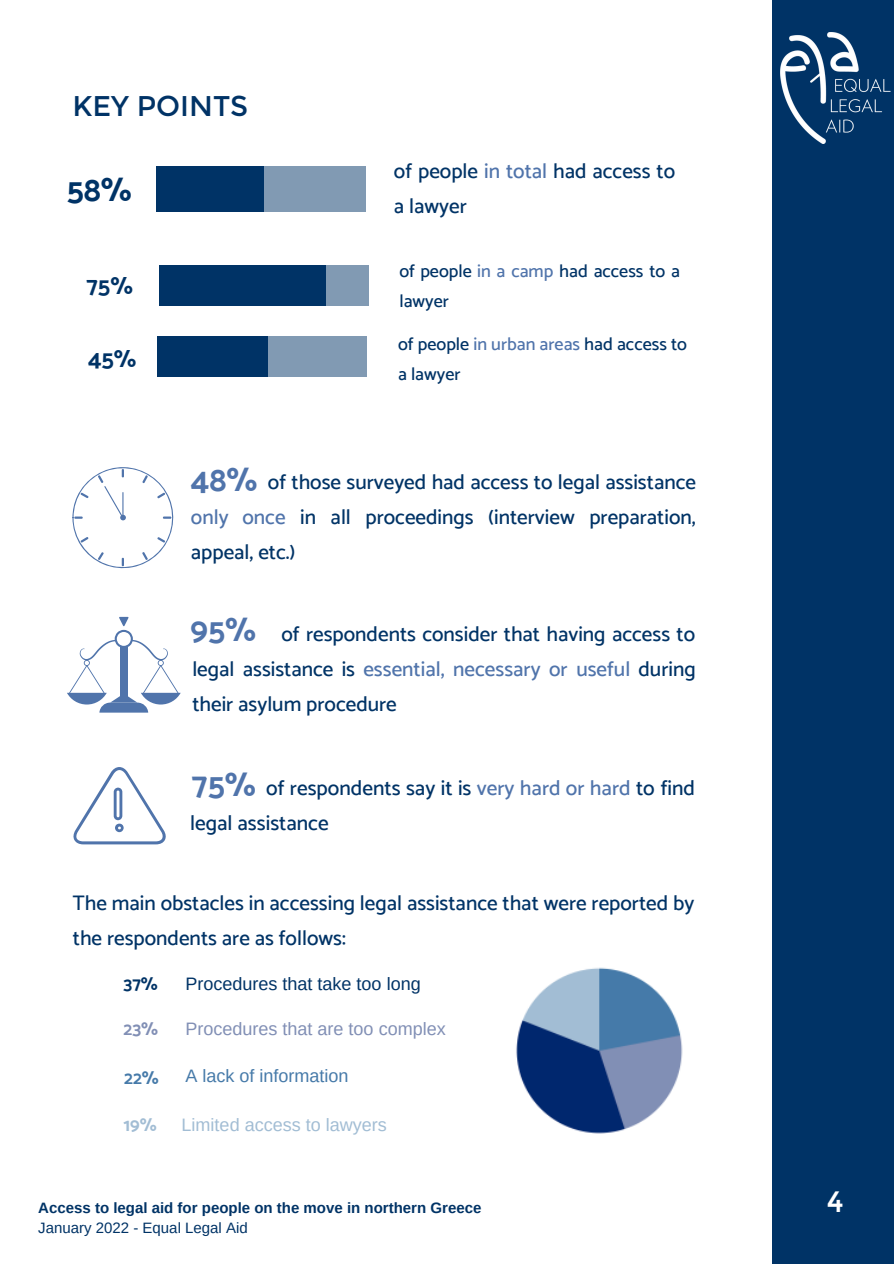
<style>
.page{position:relative;width:894px;height:1264px;background:#fff}
.page>*{position:absolute;margin:0;border:0;box-sizing:border-box;transform-origin:0 0}
.t1{font:700 33.3px "Catamaran";color:#5074ab}
.t2{font:700 33.15px "Catamaran";color:#5074ab}
.t3{font:700 33.15px "Catamaran";color:#036}
.t4{font:29.55px "Montserrat";color:#fff}
.t5{font:28.5px "Montserrat";color:#036}
.t6{font:700 24.15px "Catamaran";color:#036}
.t7{font:500 21.15px/35px "Catamaran";color:#036}
.t8{font:500 21px/35px "Catamaran";color:#036;text-align:justify}
.t9{font:700 18.15px "Catamaran";color:#036}
.t10{font:700 18.15px "Catamaran";color:#467aa9}
.t11{font:700 18.15px "Catamaran";color:#a2bdd4}
.t12{font:700 18.15px "Catamaran";color:#818fb5}
.t13{font:500 18px/29.2px "Catamaran";color:#036}
.t14{font:18px "Arimo";color:#818fb5}
.t15{font:18px "Arimo";color:#036}
.t16{font:18px "Arimo";color:#a2bdd4}
.t17{font:18px "Arimo";color:#467aa9}
.t18{font:700 15px "Arimo";color:#036}
.t19{font:15px "Arimo";color:#036}
.s1{color:#5074ab}
</style>
<div class="page">
<div style="left:772px;top:0;width:121px;height:1263px;background:#036"></div>
<img style="left:780px;top:33px;width:110px;height:110px">
<div style="left:229px;top:265px;width:139px;height:40px;background:#819ab3"></div>
<div style="left:159px;top:265px;width:167px;height:40px;background:#036"></div>
<div style="left:194px;top:337px;width:173px;height:40px;background:#819ab3"></div>
<div style="left:158px;top:336px;width:110px;height:41px;background:#036"></div>
<svg style="left:72px;top:467px;width:102px;height:102px"></svg>
<svg style="left:67px;top:617px;width:114px;height:95px"></svg>
<div style="left:120px;top:647px;width:7px;height:49px;background:#5074ab"></div>
<svg style="left:73px;top:767px;width:93px;height:77px"></svg>
<div style="left:226px;top:167px;width:140px;height:45px;background:#819ab3"></div>
<div style="left:157px;top:167px;width:106px;height:45px;background:#036"></div>
<img style="left:516px;top:967px;width:167px;height:167px">
<h3 class="t5" style="left:72px;top:88px;width:177px">KEY POINTS</h3>
<h2 class="t3" style="left:67px;top:170px;width:66px">58%</h2>
<p class="t8" style="left:394px;top:153px;width:283px">of people <span class="s1">in total</span> had access to a lawyer</p>
<p class="t6" style="left:86px;top:271px;width:48px">75%</p>
<p class="t13" style="left:399px;top:256px;width:282px">of people <span class="s1">in a camp</span> had access to a lawyer</p>
<p class="t6" style="left:88px;top:344px;width:50px">45%</p>
<p class="t13" style="left:398px;top:329px;width:290px">of people <span class="s1">in urban areas</span> had access to a lawyer</p>
<h2 class="t2" style="left:191px;top:460px;width:68px">48%</h2>
<p class="t8" style="left:191px;top:464px;width:506px;text-indent:77px">of those surveyed had access to legal assistance <span class="s1">only once</span> in all proceedings (interview preparation, appeal, etc.)</p>
<h2 class="t2" style="left:190px;top:610px;width:67px">95%</h2>
<p class="t8" style="left:192px;top:616px;width:504px;text-indent:89px">of respondents consider that having access to legal assistance is <span class="s1">essential, necessary or useful</span> during their asylum procedure</p>
<h1 class="t1" style="left:192px;top:764px;width:65px">75%</h1>
<p class="t7" style="left:190px;top:770px;width:506px;text-indent:76px">of respondents say it is <span class="s1">very hard or hard</span> to find legal assistance</p>
<p class="t8" style="left:73px;top:885px;width:622px">The main obstacles in accessing legal assistance that were reported by the respondents are as follows:</p>
<p class="t9" style="left:123px;top:972px;width:36px">37%</p>
<p class="t15" style="left:185px;top:973px;width:237px">Procedures that take too long</p>
<p class="t12" style="left:123px;top:1018px;width:36px">23%</p>
<p class="t14" style="left:185px;top:1018px;width:262px">Procedures that are too complex</p>
<p class="t10" style="left:124px;top:1067px;width:36px">22%</p>
<p class="t17" style="left:185px;top:1065px;width:165px">A lack of information</p>
<p class="t11" style="left:123px;top:1114px;width:35px">19%</p>
<p class="t16" style="left:181px;top:1114px;width:207px">Limited access to lawyers</p>
<p class="t18" style="left:38px;top:1199px;width:444px">Access to legal aid for people on the move in northern Greece</p>
<p class="t19" style="left:38px;top:1219px;width:211px">January 2022 - Equal Legal Aid</p>
<h3 class="t4" style="left:826px;top:1182px;width:18px">4</h3>
</div>
